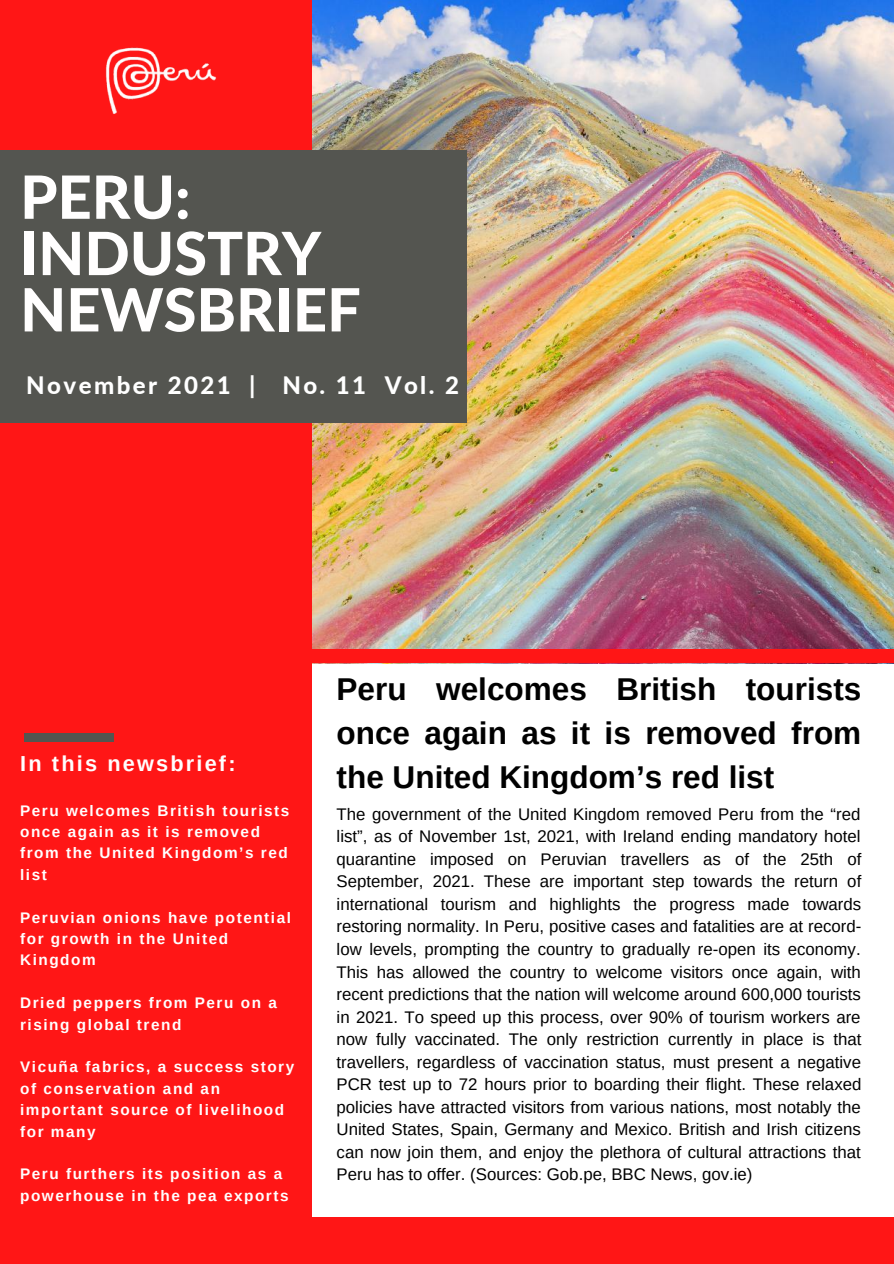
<style>
.page{position:relative;width:894px;height:1264px;background:#fff}
.page>*{position:absolute;margin:0;border:0;box-sizing:border-box;transform-origin:0 0}
.t1{font:800 59.55px/56.2px "Lato";color:#fffefe}
.t2{font:700 31.5px/44px "Arimo";color:#000;text-align:justify}
.t3{font:800 24px "Lato";letter-spacing:.1em;color:#fff}
.t4{font:700 21.75px "Arimo";letter-spacing:.1em;color:#fffefe}
.t5{font:16.8px/22.5px "Arimo";color:#000;text-align:justify}
.t6{font:700 15.3px/21.5px "Arimo";letter-spacing:.1em;color:#fffefe}
</style>
<div class="page">
<img style="left:311px;top:0;width:582px;height:649px">
<div style="left:0;top:0;width:311px;height:1263px;background:#ff1616"></div>
<div style="left:291px;top:1217px;width:602px;height:46px;background:#ff1616"></div>
<div style="left:278px;top:649px;width:615px;height:14px;background:#ff1616"></div>
<div style="left:25px;top:733px;width:89px;height:8px;background:#545550"></div>
<img style="left:105px;top:47px;width:112px;height:67px">
<div style="left:0;top:150px;width:467px;height:272px;background:#545550"></div>
<h1 class="t1" style="left:20px;top:168px;width:342px">PERU:<br>INDUSTRY<br>NEWSBRIEF</h1>
<h3 class="t3" style="left:26px;top:370px;width:434px">November 2021 | No. 11 Vol. 2</h3>
<p class="t4" style="left:20px;top:750px;width:217px">In this newsbrief:</p>
<p class="t6" style="left:20px;top:799px;width:270px">Peru welcomes British tourists once again as it is removed from the United Kingdom’s red list</p>
<p class="t6" style="left:20px;top:906px;width:272px">Peruvian onions have potential for growth in the United<br>Kingdom</p>
<p class="t6" style="left:20px;top:992px;width:258px">Dried peppers from Peru on a rising global trend</p>
<p class="t6" style="left:20px;top:1056px;width:275px">Vicuña fabrics, a success story of conservation and an important source of livelihood for many</p>
<p class="t6" style="left:20px;top:1163px;width:270px">Peru furthers its position as a powerhouse in the pea exports</p>
<h2 class="t2" style="left:336px;top:667px;width:526px">Peru welcomes British tourists once again as it is removed from the United Kingdom’s red list</h2>
<p class="t5" style="left:336px;top:802px;width:526px">The government of the United Kingdom removed Peru from the “red list”, as of November 1st, 2021, with Ireland ending mandatory hotel quarantine imposed on Peruvian travellers as of the 25th of September, 2021. These are important step towards the return of international tourism and highlights the progress made towards restoring normality. In Peru, positive cases and fatalities are at record&shy;low levels, prompting the country to gradually re-open its economy.<br>This has allowed the country to welcome visitors once again, with recent predictions that the nation will welcome around 600,000 tourists in 2021. To speed up this process, over 90% of tourism workers are now fully vaccinated. The only restriction currently in place is that travellers, regardless of vaccination status, must present a negative PCR test up to 72 hours prior to boarding their flight. These relaxed policies have attracted visitors from various nations, most notably the United States, Spain, Germany and Mexico. British and Irish citizens can now join them, and enjoy the plethora of cultural attractions that Peru has to offer. (Sources: Gob.pe, BBC News, gov.ie)</p>
</div>
